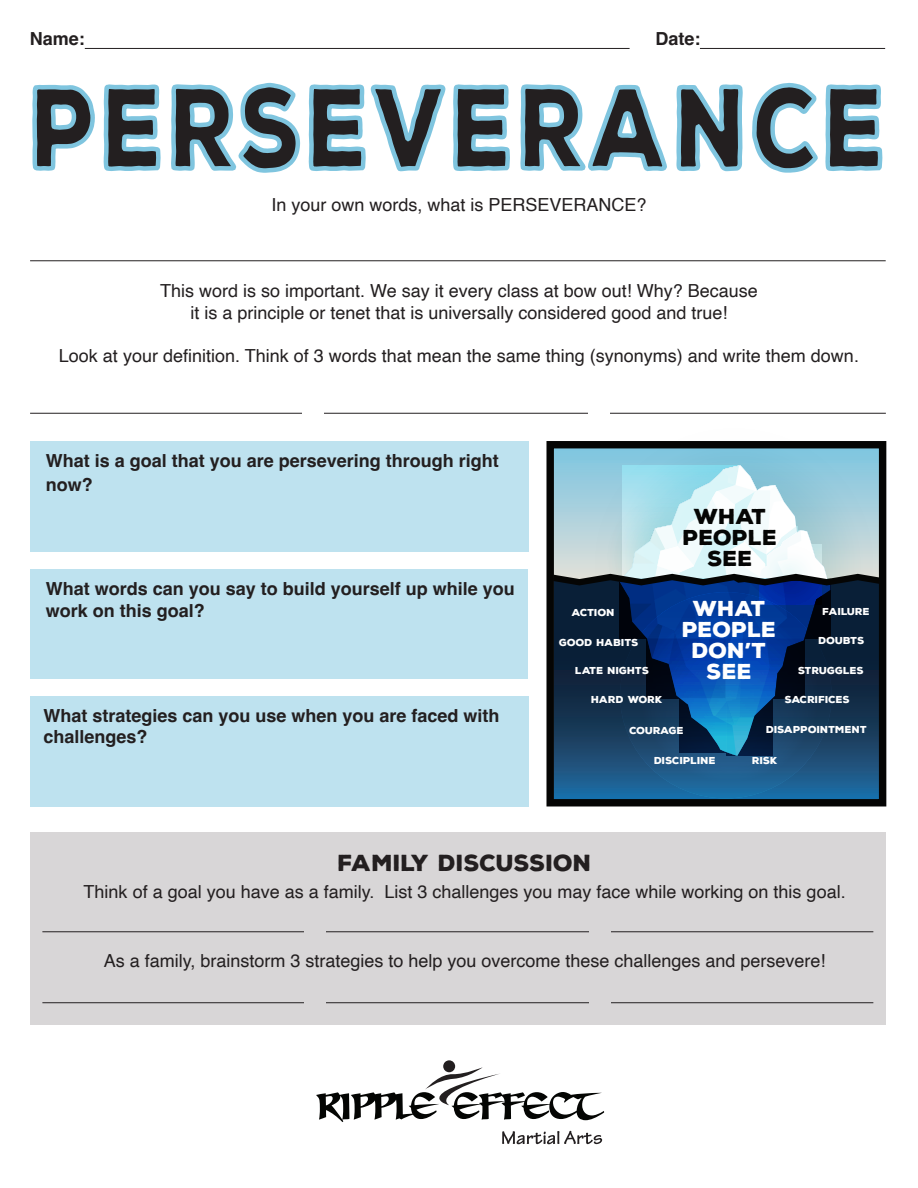
<style>
.page{position:relative;width:918px;height:1188px;background:#fff}
.page>*{position:absolute;margin:0;border:0;box-sizing:border-box;transform-origin:0 0}
.t1{font:900 112.5px "Nexa Rust Sans";letter-spacing:.05em;color:#231f20;scale:.8 1}
.t2{font:900 22.5px "Nexa Rust Sans";color:#231f20}
.t3{font:900 20.85px/20.9px "Nexa Rust Sans";color:#fff;text-align:center}
.t4{font:900 20.85px/20.9px "Nexa Rust Sans";color:#050504;text-align:center}
.t5{font:18px/21.6px "Helvetica";color:#231f20;text-align:center}
.t6{font:700 18px/21.6px "Helvetica";color:#231f20}
.t7{font:900 9.75px "Nexa Rust Sans";color:#fff}
</style>
<div class="page">
<div style="left:30px;top:696px;width:498px;height:110px;background:#bee2ef"></div>
<div style="left:30px;top:569px;width:498px;height:110px;background:#bee2ef"></div>
<div style="left:30px;top:441px;width:498px;height:111px;background:#bee2ef"></div>
<hr style="left:85px;top:48px;width:545px;height:1px;background:#231f20">
<hr style="left:700px;top:48px;width:185px;height:1px;background:#231f20">
<svg style="left:32px;top:84px;width:129px;height:87px"></svg>
<svg style="left:171px;top:82px;width:339px;height:91px"></svg>
<svg style="left:520px;top:82px;width:363px;height:91px"></svg>
<hr style="left:30px;top:260px;width:856px;height:1px;background:#231f20">
<hr style="left:30px;top:413px;width:856px;height:1px;background:#231f20">
<div style="left:302px;top:403px;width:22px;height:21px;background:#fff"></div>
<div style="left:588px;top:405px;width:22px;height:21px;background:#fff"></div>
<div style="left:30px;top:833px;width:856px;height:192px;background:#d8d6d7"></div>
<hr style="left:42px;top:931px;width:831px;height:1px;background:#231f20">
<div style="left:305px;top:919px;width:21px;height:21px;background:#d8d6d7"></div>
<div style="left:589px;top:921px;width:21px;height:21px;background:#d8d6d7"></div>
<hr style="left:42px;top:1002px;width:831px;height:1px;background:#231f20">
<div style="left:305px;top:990px;width:21px;height:21px;background:#d8d6d7"></div>
<div style="left:589px;top:992px;width:21px;height:21px;background:#d8d6d7"></div>
<div style="left:553px;top:446px;width:330px;height:135px;background:#81c6df"></div>
<svg style="left:554px;top:756px;width:324px;height:42px;background:#1d5f90"></svg>
<svg style="left:620px;top:592px;width:212px;height:206px;background:#205f8f"></svg>
<svg style="left:554px;top:465px;width:324px;height:291px;background:#517495"></svg>
<div style="left:546px;top:441px;width:340px;height:365px;border:7px solid #050504"></div>
<svg style="left:502px;top:1131px;width:100px;height:13px"></svg>
<svg style="left:316px;top:1060px;width:288px;height:62px"></svg>
<p class="t6" style="left:30px;top:30px;width:57px">Name:</p>
<p class="t6" style="left:655px;top:30px;width:47px">Date:</p>
<h1 class="t1" style="left:31px;top:52px;width:1071px">PERSEVERANCE</h1>
<p class="t5" style="left:271px;top:194px;width:377px">In your own words, what is PERSEVERANCE?</p>
<p class="t5" style="left:160px;top:280px;width:599px">This word is so important. We say it every class at bow out! Why? Because it is a principle or tenet that is universally considered good and true!</p>
<p class="t5" style="left:59px;top:345px;width:802px">Look at your definition. Think of 3 words that mean the same thing (synonyms) and write them down.</p>
<p class="t6" style="left:46px;top:450px;width:455px;line-height:24px">What is a goal that you are persevering through right now?</p>
<p class="t6" style="left:46px;top:580px;width:471px">What words can you say to build yourself up while you work on this goal?</p>
<p class="t6" style="left:44px;top:707px;width:458px">What strategies can you use when you are faced with challenges?</p>
<p class="t7" style="left:572px;top:606px;width:44px">ACTION</p>
<p class="t7" style="left:559px;top:636px;width:81px">GOOD HABITS</p>
<p class="t7" style="left:575px;top:664px;width:75px">LATE NIGHTS</p>
<p class="t7" style="left:591px;top:693px;width:73px">HARD WORK</p>
<p class="t4" style="left:683px;top:507px;width:96px">WHAT<br>PEOPLE<br>SEE</p>
<p class="t3" style="left:682px;top:599px;width:96px">WHAT<br>PEOPLE<br>DON’T<br>SEE</p>
<p class="t7" style="left:823px;top:605px;width:49px">FAILURE</p>
<p class="t7" style="left:819px;top:634px;width:47px">DOUBTS</p>
<p class="t7" style="left:798px;top:664px;width:67px">STRUGGLES</p>
<p class="t7" style="left:785px;top:693px;width:66px">SACRIFICES</p>
<p class="t7" style="left:630px;top:723px;width:56px">COURAGE</p>
<p class="t7" style="left:766px;top:723px;width:102px">DISAPPOINTMENT</p>
<p class="t7" style="left:654px;top:754px;width:63px">DISCIPLINE</p>
<p class="t7" style="left:752px;top:754px;width:27px">RISK</p>
<p class="t2" style="left:338px;top:848px;width:255px">FAMILY DISCUSSION</p>
<p class="t5" style="left:84px;top:882px;width:764px">Think of a goal you have as a family. List 3 challenges you may face while working on this goal.</p>
<p class="t5" style="left:104px;top:951px;width:723px">As a family, brainstorm 3 strategies to help you overcome these challenges and persevere!</p>
</div>
